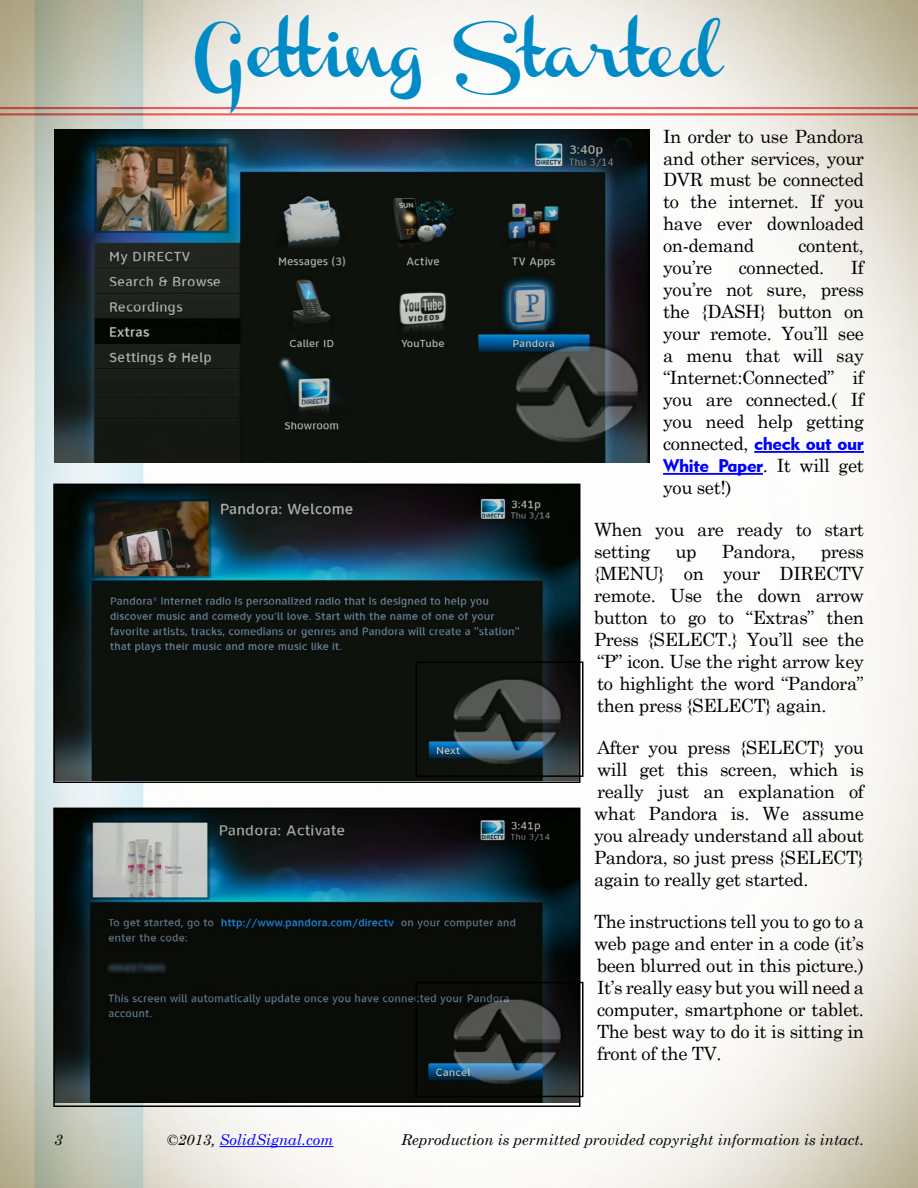
<style>
.page{position:relative;width:918px;height:1188px;background:#fff}
.page>*{position:absolute;margin:0;border:0;box-sizing:border-box;transform-origin:0 0}
.Head{font:48px "Channel";letter-spacing:-.01em;color:#008bc7}
.Paragraph_Style_14{font:18.3px/21.9px "Century Schoolbook";letter-spacing:-.02em;color:#000;text-align:justify}
.t1{font:italic 15px "Century Schoolbook";color:#000}
.t2{font:italic 15px "Century Schoolbook";color:#00f}
.s1{font-family:"Geometric 415 BT Black A";color:#00f}
.s2{color:#000}
</style>
<div class="page">
<img style="left:0;top:0;width:918px;height:1188px">
<hr style="left:219px;top:1146px;width:115px;height:1px;background:#00f">
<img style="left:56px;top:811px;width:521px;height:292px">
<div style="left:53px;top:808px;width:527px;height:299px;border:2px solid #000"></div>
<hr style="left:754px;top:451px;width:110px;height:2px;background:#00f">
<hr style="left:663px;top:473px;width:100px;height:2px;background:#00f">
<img style="left:54px;top:129px;width:596px;height:334px">
<img style="left:474px;top:327px;width:174px;height:129px">
<img style="left:56px;top:487px;width:521px;height:293px">
<div style="left:53px;top:484px;width:527px;height:299px;border:2px solid #000"></div>
<img style="left:419px;top:665px;width:162px;height:109px">
<div style="left:416px;top:662px;width:168px;height:115px;border:2px solid #000"></div>
<img style="left:419px;top:985px;width:162px;height:109px">
<div style="left:416px;top:982px;width:168px;height:115px;border:2px solid #000"></div>
<p class="Head" style="left:195px;top:32px;width:529px">Getting Started</p>
<p class="Paragraph_Style_14" style="left:663px;top:123px;width:202px">In order to use Pandora and other services, your DVR must be connected to the internet. If you have ever downloaded on-demand</p>
<p class="Paragraph_Style_14" style="left:798px;top:233px;width:67px">content,</p>
<p class="Paragraph_Style_14" style="left:663px;top:255px;width:202px;text-indent:188px">If you’re not sure, press the {DASH} button on your remote. You’ll see a menu that will say “Internet:Connected” if you are connected.( If you need help getting connected, <span class="s1">check out our White Paper</span>. It will get you set!)</p>
<p class="Paragraph_Style_14" style="left:594px;top:517px;width:271px">When you are ready to start setting</p>
<p class="Paragraph_Style_14" style="left:663px;top:255px;width:51px">you’re</p>
<p class="Paragraph_Style_14" style="left:739px;top:255px;width:87px">connected.</p>
<p class="Paragraph_Style_14" style="left:675px;top:539px;width:23px">up</p>
<p class="Paragraph_Style_14" style="left:722px;top:539px;width:76px">Pandora,</p>
<p class="Paragraph_Style_14" style="left:594px;top:539px;width:272px;text-indent:227px">press {MENU} on your DIRECTV remote. Use the down arrow button to go to “Extras” then Press {SELECT.} You’ll see the “P” icon. Use the right arrow key to highlight the word “Pandora” then press {SELECT} again.</p>
<p class="Paragraph_Style_14" style="left:594px;top:735px;width:272px">After you press {SELECT} you will get this screen, which is really just an explanation of what Pandora is. We assume you already understand all about Pandora, so just press {SELECT} again to really get started.</p>
<p class="Paragraph_Style_14" style="left:594px;top:909px;width:272px">The instructions tell you to go to a web page and enter in a code (it’s been blurred out in this picture.)<br>It’s really easy but you will need a computer, smartphone or tablet.<br>The best way to do it is sitting in front of the TV.</p>
<p class="t1" style="left:54px;top:1128px;width:10px">3</p>
<p class="t2" style="left:167px;top:1128px;width:169px"><span class="s2">©2013,</span> SolidSignal.com</p>
<p class="t1" style="left:401px;top:1128px;width:464px">Reproduction is permitted provided copyright information is intact.</p>
</div>
